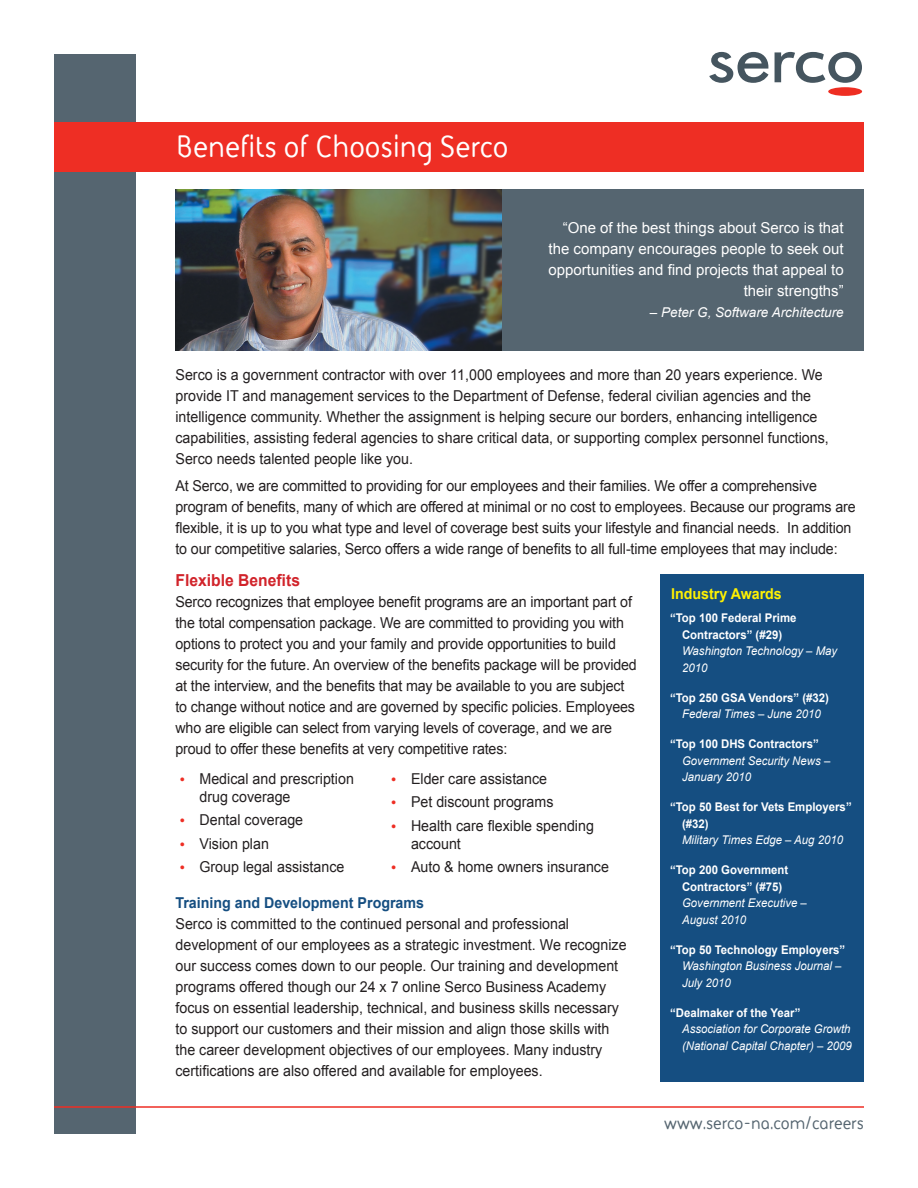
<style>
.page{position:relative;width:918px;height:1188px;background:#fff}
.page>*{position:absolute;margin:0;border:0;box-sizing:border-box;transform-origin:0 0}
.t1{font:700 31.5px "FS Sophie";color:#fff}
.t2{font:700 18px "FS Sophie";color:#556570}
.body_text{font:700 16.5px "Arial";color:#d1232a;scale:.95 1}
.body_text-2{font:15px/21px "Arial";color:#231f20;scale:.95 1}
.bullet_text{font:15px/18px "Arial";color:#231f20;scale:.95 1}
.t3{font:15px/21px "Arial";color:#fff;text-align:right}
.body_text-3{font:700 15px "Arial";color:#154e81;scale:.95 1}
.body_text-4{font:700 15px "Arial";color:#fff101;scale:.95 1}
.t4{font:italic 13.5px "Arial";color:#fff}
.body_text-5{font:italic 12px/16.5px "Arial";color:#fff;scale:.95 1}
.body_text-6{font:700 12px/16.5px "Arial";color:#fff;text-align:center;scale:.95 1}
.s1{font-weight:700;font-size:13.5px;color:#ee2e24}
.s2{color:#fff}
</style>
<div class="page">
<div style="left:54px;top:54px;width:82px;height:1080px;background:#556570"></div>
<div style="left:54px;top:122px;width:810px;height:49px;background:#ee2e24"></div>
<div style="left:828px;top:87px;width:34px;height:9px;background:#ee2e22;border-radius:50%"></div>
<svg style="left:775px;top:52px;width:87px;height:31px"></svg>
<svg style="left:709px;top:52px;width:60px;height:31px"></svg>
<hr style="left:54px;top:1106px;width:810px;height:2px;background:#ee2e24">
<div style="left:498px;top:189px;width:366px;height:161px;background:#556570"></div>
<img style="left:176px;top:189px;width:325px;height:161px">
<div style="left:660px;top:574px;width:204px;height:508px;background:#154e81"></div>
<p class="t1" style="left:176px;top:124px;width:334px">Benefits of Choosing Serco</p>
<p class="t3" style="left:549px;top:217px;width:297px">“One of the best things about Serco is that the company encourages people to seek out opportunities and find projects that appeal to their strengths”</p>
<p class="t4" style="left:650px;top:305px;width:195px">– Peter G, Software Architecture</p>
<p class="body_text-2" style="left:176px;top:364px;width:689px">Serco is a government contractor with over 11,000 employees and more than 20 years experience. We provide IT and management services to the Department of Defense, federal civilian agencies and the intelligence community. Whether the assignment is helping secure our borders, enhancing intelligence capabilities, assisting federal agencies to share critical data, or supporting complex personnel functions, Serco needs talented people like you.</p>
<p class="body_text-2" style="left:176px;top:475px;width:717px">At Serco, we are committed to providing for our employees and their families. We offer a comprehensive program of benefits, many of which are offered at minimal or no cost to employees. Because our programs are flexible, it is up to you what type and level of coverage best suits your lifestyle and financial needs. In addition to our competitive salaries, Serco offers a wide range of benefits to all full-time employees that may include:</p>
<p class="body_text" style="left:176px;top:571px;width:133px">Flexible Benefits</p>
<p class="body_text-2" style="left:176px;top:592px;width:487px">Serco recognizes that employee benefit programs are an important part of the total compensation package. We are committed to providing you with options to protect you and your family and provide opportunities to build security for the future. An overview of the benefits package will be provided at the interview, and the benefits that may be available to you are subject to change without notice and are governed by specific policies. Employees who are eligible can select from varying levels of coverage, and we are proud to offer these benefits at very competitive rates:</p>
<p class="bullet_text" style="left:200px;top:770px;width:164px;text-indent:-20px"><span class="s1">•</span> Medical and prescription drug coverage</p>
<p class="bullet_text" style="left:180px;top:811px;width:131px"><span class="s1">•</span> Dental coverage</p>
<p class="bullet_text" style="left:180px;top:834px;width:95px"><span class="s1">•</span> Vision plan</p>
<p class="bullet_text" style="left:180px;top:858px;width:175px"><span class="s1">•</span> Group legal assistance</p>
<p class="bullet_text" style="left:392px;top:770px;width:165px"><span class="s1">•</span> Elder care assistance</p>
<p class="bullet_text" style="left:392px;top:793px;width:172px"><span class="s1">•</span> Pet discount programs</p>
<p class="bullet_text" style="left:411px;top:816px;width:194px;text-indent:-20px"><span class="s1">•</span> Health care flexible spending account</p>
<p class="bullet_text" style="left:392px;top:858px;width:238px"><span class="s1">•</span> Auto &amp; home owners insurance<span class="s2">s</span></p>
<p class="body_text-3" style="left:176px;top:894px;width:263px">Training and Development Programs</p>
<p class="body_text-2" style="left:176px;top:913px;width:476px">Serco is committed to the continued personal and professional development of our employees as a strategic investment. We recognize our success comes down to our people. Our training and development programs offered though our 24 x 7 online Serco Business Academy focus on essential leadership, technical, and business skills necessary to support our customers and their mission and align those skills with the career development objectives of our employees. Many industry certifications are also offered and available for employees.</p>
<p class="body_text-4" style="left:671px;top:585px;width:118px">Industry Awards</p>
<p class="body_text-6" style="left:670px;top:610px;width:135px">“Top 100 Federal Prime<br>Contractors” (#29)</p>
<p class="body_text-5" style="left:682px;top:643px;width:165px">Washington Technology – May<br>2010</p>
<p class="body_text-6" style="left:670px;top:689px;width:169px">“Top 250 GSA Vendors” (#32)</p>
<p class="body_text-5" style="left:682px;top:706px;width:147px">Federal Times – June 2010</p>
<p class="body_text-6" style="left:670px;top:736px;width:158px">“Top 100 DHS Contractors”</p>
<p class="body_text-5" style="left:682px;top:752px;width:158px">Government Security News –<br>January 2010</p>
<p class="body_text-6" style="left:682px;top:799px;width:180px;text-align:left;text-indent:-12px">“Top 50 Best for Vets Employers” (#32)</p>
<p class="body_text-5" style="left:682px;top:832px;width:171px">Military Times Edge – Aug 2010</p>
<p class="body_text-6" style="left:670px;top:862px;width:126px">“Top 200 Government<br>Contractors” (#75)</p>
<p class="body_text-5" style="left:682px;top:895px;width:133px">Government Executive –</p>
<p class="body_text-5" style="left:682px;top:911px;width:69px">August 2010</p>
<p class="body_text-6" style="left:670px;top:941px;width:186px">“Top 50 Technology Employers”</p>
<p class="body_text-5" style="left:682px;top:958px;width:169px">Washington Business Journal –</p>
<p class="body_text-5" style="left:682px;top:974px;width:53px">July 2010</p>
<p class="body_text-6" style="left:670px;top:1004px;width:139px">“Dealmaker of the Year”</p>
<p class="body_text-5" style="left:682px;top:1021px;width:180px">Association for Corporate Growth (National Capital Chapter) – 2009</p>
<p class="t2" style="left:664px;top:1110px;width:201px">www.serco-na.com/careers</p>
</div>
